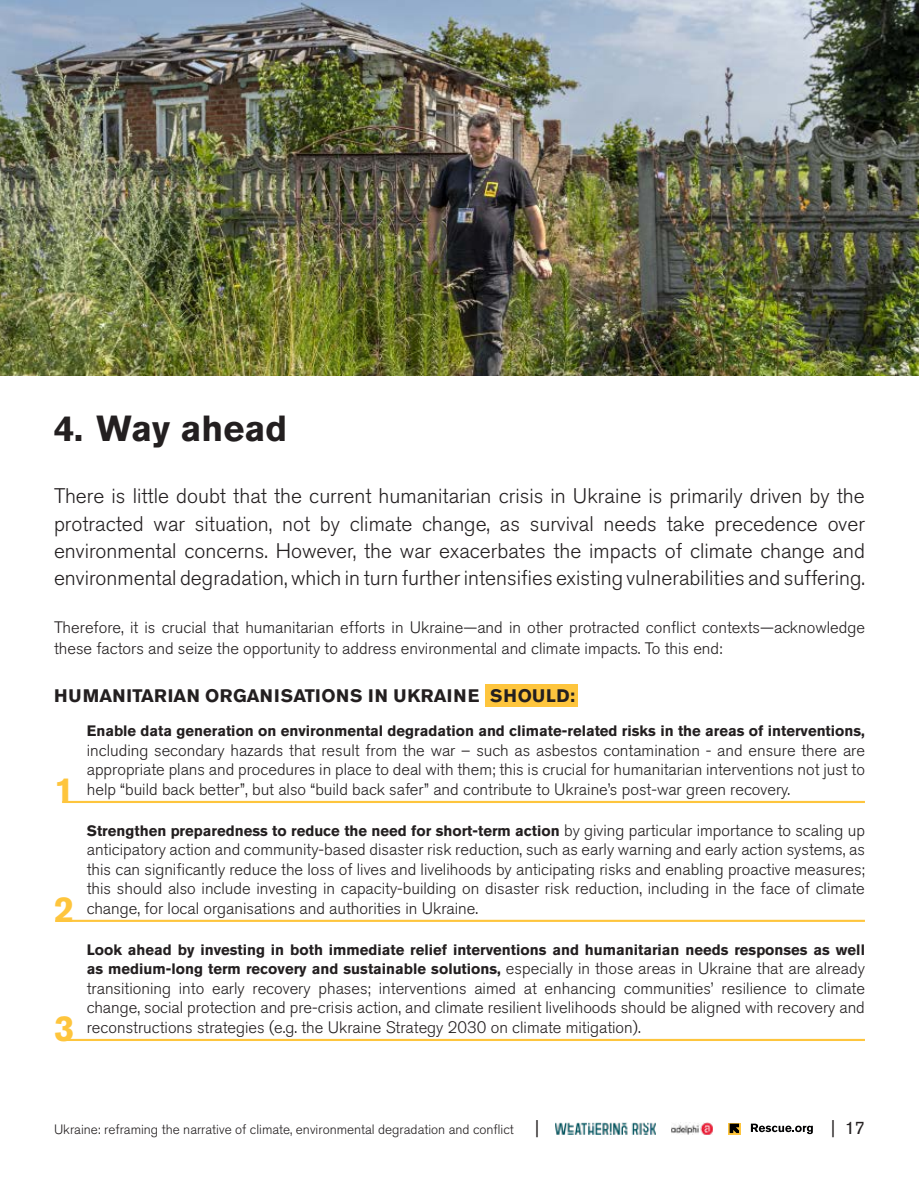
<style>
.page{position:relative;width:919px;height:1191px;background:#fff}
.page>*{position:absolute;margin:0;border:0;box-sizing:border-box;transform-origin:0 0}
.t1{font:700 36px "Akzidenz Grotesk Std";color:#231f20}
.t2{font:700 36px "Akzidenz Grotesk Std";color:#fec53d}
.t3{font:300 21px/27.3px "Akzidenz Grotesk Std";color:#231f20;text-align:justify}
.t4{font:700 18px "Akzidenz Grotesk Std";letter-spacing:.015em;color:#231f20}
.t5{font:18px "Akzidenz Grotesk Std";color:#231f20}
.t6{font:18px "Arial";color:#231f20}
.t7{font:300 16.5px/19.5px "Akzidenz Grotesk Std";color:#231f20;text-align:justify}
.t8{font:700 15px/19.5px "Akzidenz Grotesk Std";color:#231f20}
.t9{font:300 13.5px "Akzidenz Grotesk Std";color:#231f20}
.s1{font-weight:300;font-size:16.5px}
</style>
<div class="page">
<svg style="left:728px;top:1123px;width:12px;height:11px"></svg>
<svg style="left:729px;top:1123px;width:10px;height:10px"></svg>
<svg style="left:750px;top:1123px;width:62px;height:11px"></svg>
<img style="left:671px;top:1122px;width:41px;height:12px">
<img style="left:555px;top:1122px;width:101px;height:12px">
<img style="left:0;top:0;width:918px;height:376px">
<div style="left:485px;top:683px;width:93px;height:23px;background:#fec53d"></div>
<hr style="left:62px;top:801px;width:802px;height:2px;background:#fec53d">
<hr style="left:55px;top:919px;width:809px;height:3px;background:#fec53d">
<hr style="left:63px;top:1039px;width:801px;height:2px;background:#fec53d">
<h1 class="t1" style="left:54px;top:407px;width:234px">4. Way ahead</h1>
<p class="t3" style="left:54px;top:483px;width:812px">There is little doubt that the current humanitarian crisis in Ukraine is primarily driven by the protracted war situation, not by climate change, as survival needs take precedence over environmental concerns. However, the war exacerbates the impacts of climate change and environmental degradation, which in turn further intensifies existing vulnerabilities and suffering.</p>
<p class="t7" style="left:54px;top:616px;width:812px;line-height:21.5px">Therefore, it is crucial that humanitarian efforts in Ukraine—and in other protracted conflict contexts—acknowledge these factors and seize the opportunity to address environmental and climate impacts. To this end:</p>
<p class="t4" style="left:54px;top:685px;width:522px">HUMANITARIAN ORGANISATIONS IN UKRAINE SHOULD:</p>
<h1 class="t2" style="left:54px;top:769px;width:22px">1</h1>
<h1 class="t2" style="left:54px;top:888px;width:22px">2</h1>
<h1 class="t2" style="left:54px;top:1007px;width:22px">3</h1>
<p class="t8" style="left:87px;top:721px;width:779px">Enable data generation on environmental degradation and climate-related risks in the areas of interventions,</p>
<p class="t7" style="left:87px;top:741px;width:779px">including secondary hazards that result from the war – such as asbestos contamination - and ensure there are appropriate plans and procedures in place to deal with them; this is crucial for humanitarian interventions not just to help “build back better”, but also “build back safer” and contribute to Ukraine’s post-war green recovery.</p>
<p class="t8" style="left:87px;top:820px;width:779px">Strengthen preparedness to reduce the need for short-term action <span class="s1">by giving particular importance to scaling up</span></p>
<p class="t7" style="left:87px;top:840px;width:779px">anticipatory action and community-based disaster risk reduction, such as early warning and early action systems, as this can significantly reduce the loss of lives and livelihoods by anticipating risks and enabling proactive measures; this should also include investing in capacity-building on disaster risk reduction, including in the face of climate change, for local organisations and authorities in Ukraine.</p>
<p class="t8" style="left:87px;top:939px;width:779px">Look ahead by investing in both immediate relief interventions and humanitarian needs responses as well as medium-long term recovery and sustainable solutions, <span class="s1">especially in those areas in Ukraine that are already</span></p>
<p class="t7" style="left:87px;top:978px;width:779px">transitioning into early recovery phases; interventions aimed at enhancing communities’ resilience to climate change, social protection and pre-crisis action, and climate resilient livelihoods should be aligned with recovery and reconstructions strategies (e.g. the Ukraine Strategy 2030 on climate mitigation).</p>
<p class="t9" style="left:54px;top:1121px;width:461px">Ukraine: reframing the narrative of climate, environmental degradation and conflict</p>
<p class="t6" style="left:539px;top:1142px;width:6px;rotate:-180deg">|</p>
<p class="t6" style="left:835px;top:1142px;width:6px;rotate:-180deg">|</p>
<p class="t5" style="left:844px;top:1116px;width:22px">17</p>
</div>
